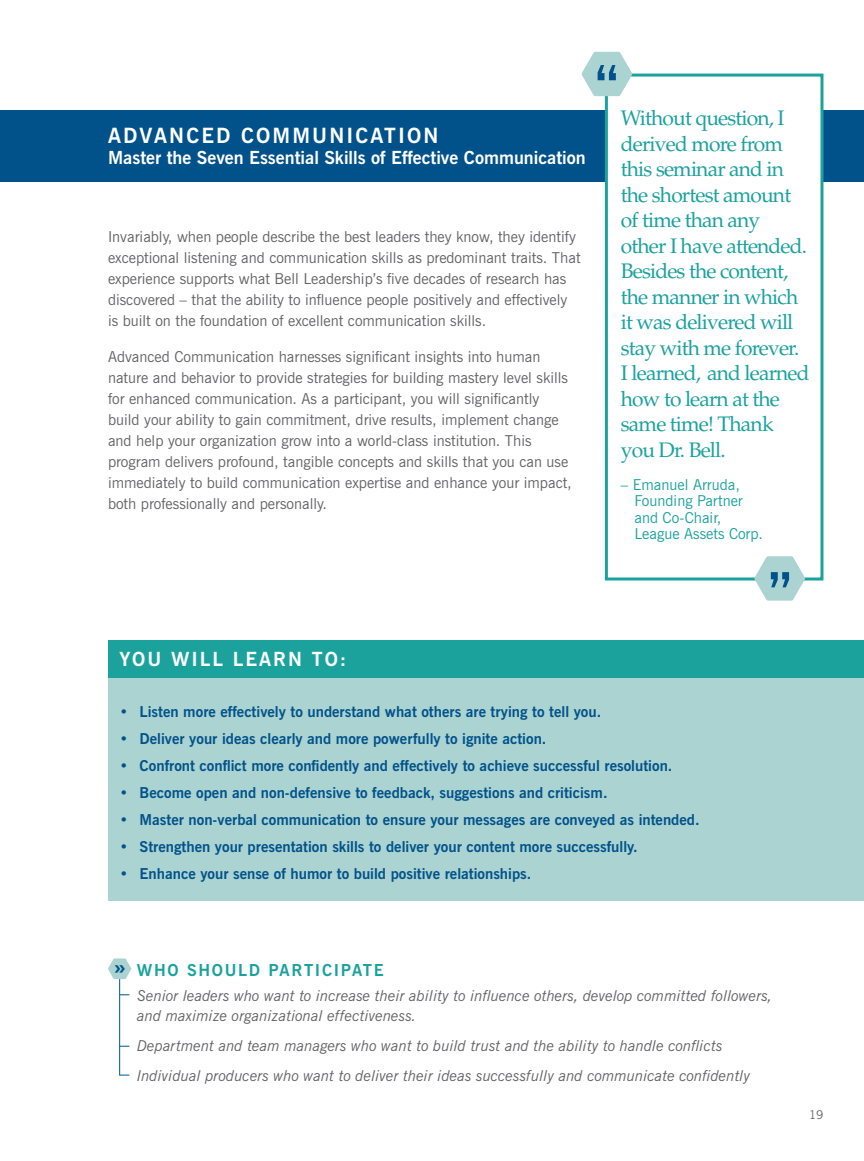
<style>
.page{position:relative;width:864px;height:1161px;background:#fff}
.page>*{position:absolute;margin:0;border:0;box-sizing:border-box;transform-origin:0 0}
.t1{font:700 51px "News Gothic BT";color:#01528a}
.t2{font:700 23.4px "News Gothic BT";color:#01528a}
.t3{font:21px/25.5px "Palatino";letter-spacing:-.04em;color:#1ba29d}
.t4{font:700 21px "News Gothic BT";letter-spacing:.1em;color:#fff}
.t5{font:700 19.5px "News Gothic BT";letter-spacing:.1em;color:#fff}
.t6{font:700 18px "News Gothic BT";color:#fff}
.t7{font:700 16.5px "News Gothic BT";letter-spacing:.1em;color:#1ba29d}
.t8{font:15px/21px "News Gothic BT";color:#636366}
.t9{font:700 15px "News Gothic BT";color:#01528a}
.t10{font:italic 15px/19.5px "News Gothic BT";color:#636366}
.t11{font:15px/16.5px "News Gothic BT";color:#1ba29d}
.t12{font:12px "News Gothic BT";color:#636366}
</style>
<div class="page">
<div style="left:0;top:110px;width:864px;height:72px;background:#01528a"></div>
<div style="left:605px;top:74px;width:219px;height:506px;background:#fff;border:3px solid #1ba29d"></div>
<div style="left:108px;top:640px;width:756px;height:261px;background:#abd3d1"></div>
<div style="left:108px;top:640px;width:756px;height:38px;background:#1ba29d"></div>
<svg style="left:108px;top:959px;width:23px;height:20px"></svg>
<hr style="left:119px;top:979px;width:1px;height:96px;background:#01528a">
<svg style="left:582px;top:52px;width:50px;height:44px"></svg>
<svg style="left:754px;top:556px;width:51px;height:45px"></svg>
<h3 class="t4" style="left:108px;top:122px;width:332px">ADVANCED COMMUNICATION</h3>
<p class="t6" style="left:108px;top:146px;width:479px">Master the Seven Essential Skills of Effective Communication</p>
<p class="t8" style="left:108px;top:226px;width:474px">Invariably, when people describe the best leaders they know, they identify exceptional listening and communication skills as predominant traits. That experience supports what Bell Leadership’s five decades of research has discovered – that the ability to influence people positively and effectively is built on the foundation of excellent communication skills.</p>
<p class="t8" style="left:108px;top:346px;width:465px">Advanced Communication harnesses significant insights into human nature and behavior to provide strategies for building mastery level skills for enhanced communication. As a participant, you will significantly build your ability to gain commitment, drive results, implement change and help your organization grow into a world-class institution. This program delivers profound, tangible concepts and skills that you can use immediately to build communication expertise and enhance your impact, both professionally and personally.</p>
<h1 class="t1" style="left:596px;top:53px;width:24px">“</h1>
<p class="t3" style="left:621px;top:106px;width:190px">Without question, I derived more from this seminar and in the shortest amount of time than any other I have attended.<br>Besides the content, the manner in which it was delivered will stay with me forever.<br>I learned, and learned how to learn at the same time! Thank you Dr. Bell.</p>
<p class="t11" style="left:634px;top:476px;width:130px;text-indent:-14px">– Emanuel Arruda,<br>Founding Partner and Co-Chair,<br>League Assets Corp.</p>
<h1 class="t1" style="left:791px;top:600px;width:24px;rotate:-180deg">“</h1>
<h3 class="t5" style="left:119px;top:647px;width:229px">YOU WILL LEARN TO:</h3>
<p class="t9" style="left:119px;top:702px;width:483px">• Listen more effectively to understand what others are trying to tell you.</p>
<p class="t9" style="left:119px;top:729px;width:429px">• Deliver your ideas clearly and more powerfully to ignite action.</p>
<p class="t9" style="left:119px;top:756px;width:555px">• Confront conflict more confidently and effectively to achieve successful resolution.</p>
<p class="t9" style="left:119px;top:783px;width:490px">• Become open and non-defensive to feedback, suggestions and criticism.</p>
<p class="t9" style="left:119px;top:810px;width:582px">• Master non-verbal communication to ensure your messages are conveyed as intended.</p>
<p class="t9" style="left:119px;top:837px;width:520px">• Strengthen your presentation skills to deliver your content more successfully.</p>
<p class="t9" style="left:119px;top:864px;width:414px">• Enhance your sense of humor to build positive relationships.</p>
<h2 class="t2" style="left:113px;top:952px;width:14px">»</h2>
<p class="t7" style="left:137px;top:960px;width:248px">WHO SHOULD PARTICIPATE</p>
<p class="t10" style="left:137px;top:986px;width:637px">Senior leaders who want to increase their ability to influence others, develop committed followers, and maximize organizational effectiveness.</p>
<p class="t10" style="left:137px;top:1030px;width:615px;line-height:30px">Department and team managers who want to build trust and the ability to handle conflicts<br>Individual producers who want to deliver their ideas successfully and communicate confidently</p>
<p class="t12" style="left:809px;top:1108px;width:16px">19</p>
</div>
